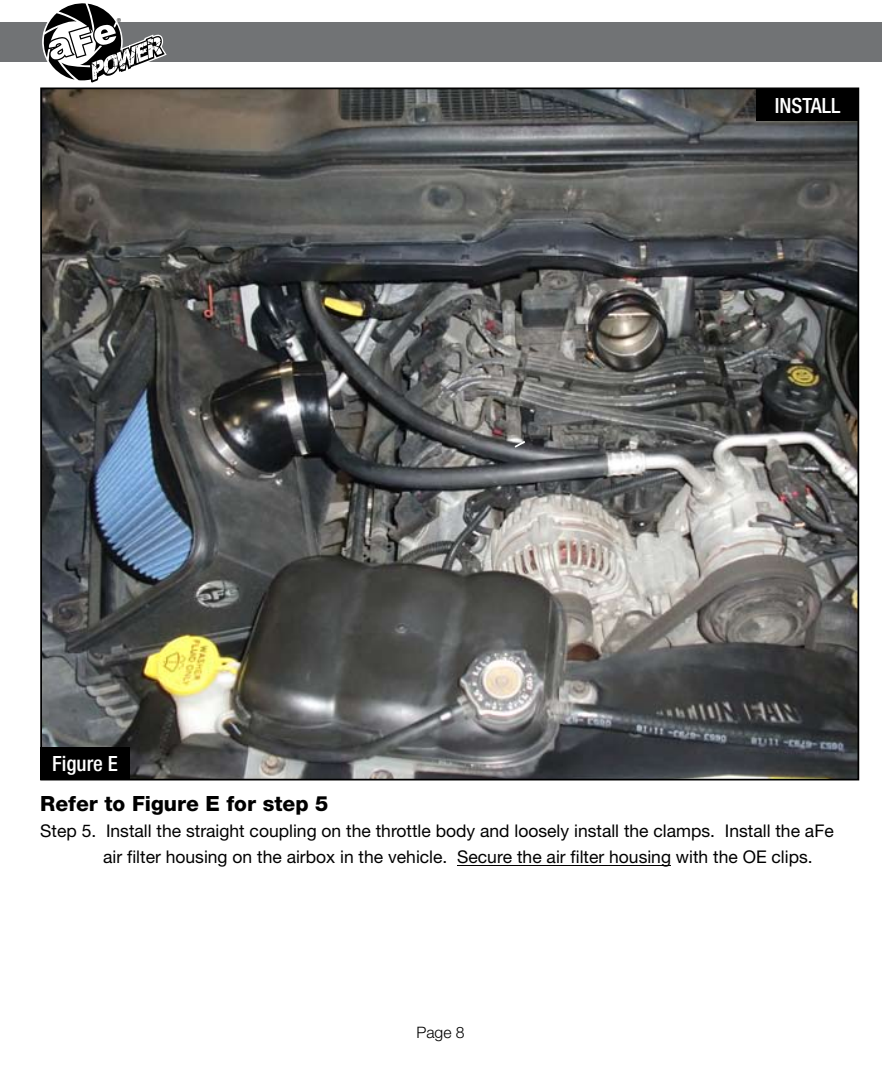
<style>
.page{position:relative;width:882px;height:1071px;background:#fff}
.page>*{position:absolute;margin:0;border:0;box-sizing:border-box;transform-origin:0 0}
.t1{font:800 21px "Helvetica Neue";color:#000}
.t2{font:500 condensed 21px "Helvetica Neue";color:#fff}
.t3{font:17.5px/26.2px "Helvetica Neue";color:#000}
.t4{font:300 15.75px "Helvetica Neue";color:#000}
.t5{font:8.75px "Myriad";color:#000}
</style>
<div class="page">
<div style="left:0;top:23px;width:882px;height:39px;background:#717375"></div>
<svg style="left:43px;top:3px;width:124px;height:80px"></svg>
<hr style="left:457px;top:865px;width:214px;height:1px;background:#000">
<img style="left:43px;top:91px;width:813px;height:686px">
<div style="left:40px;top:747px;width:90px;height:33px;background:#000"></div>
<div style="left:756px;top:88px;width:103px;height:33px;background:#000"></div>
<svg style="left:513px;top:439px;width:14px;height:10px"></svg>
<p class="t5" style="left:117px;top:17px;width:6px">®</p>
<p class="t2" style="left:52px;top:751px;width:67px">Figure E</p>
<p class="t2" style="left:775px;top:93px;width:67px">INSTALL</p>
<p class="t1" style="left:40px;top:791px;width:290px">Refer to Figure E for step 5</p>
<p class="t3" style="left:103px;top:818px;width:732px;text-indent:-63px">Step 5. Install the straight coupling on the throttle body and loosely install the clamps. Install the aFe air filter housing on the airbox in the vehicle. Secure the air filter housing with the OE clips.</p>
<p class="t4" style="left:416px;top:1023px;width:50px">Page 8</p>
</div>
